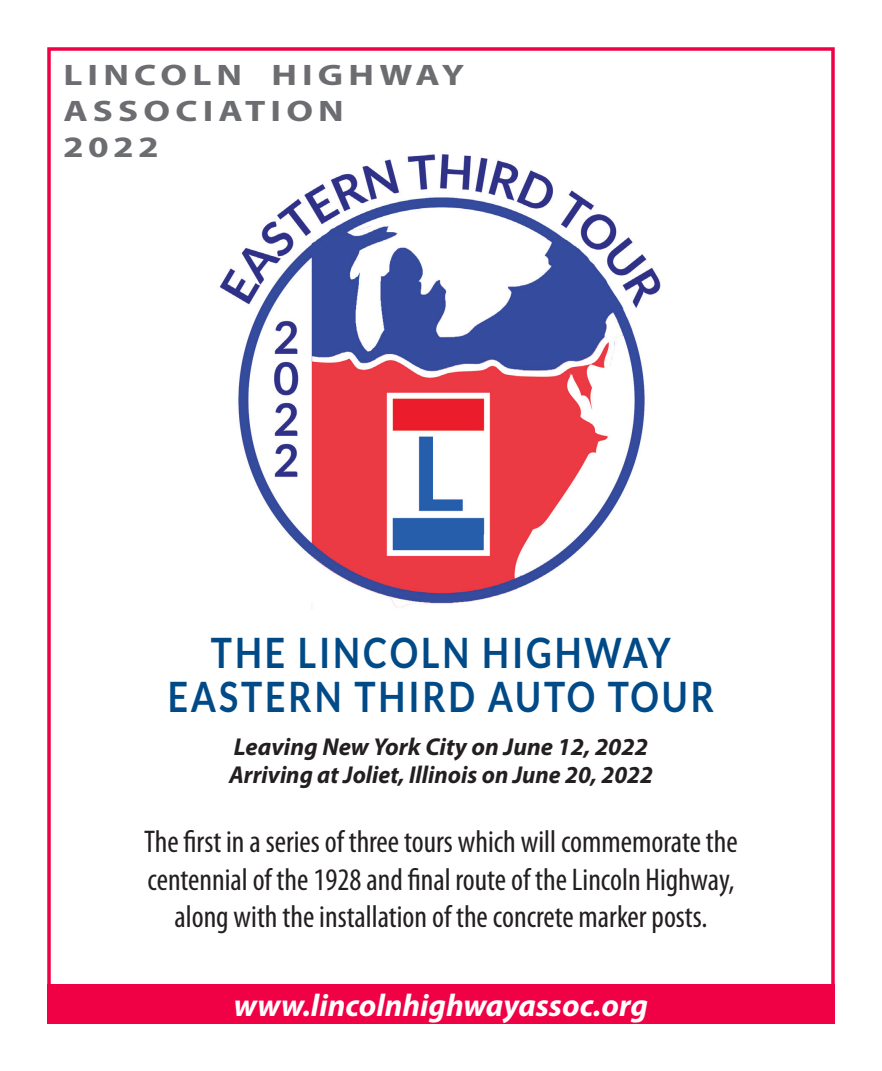
<style>
.page{position:relative;width:882px;height:1071px;background:#fff}
.page>*{position:absolute;margin:0;border:0;box-sizing:border-box;transform-origin:0 0}
.t1{font:700 42px "Lato";letter-spacing:.08em;color:#004a87;scale:.85 1}
.t2{font:condensed 31.5px/37.8px "Myriad Pro";color:#231f20;text-align:center}
.t3{font:italic 700 31.5px "Myriad Pro";color:#fff}
.t4{font:700 29.75px/35.7px "Myriad Pro";letter-spacing:.14em;color:#6c6d70;scale:1.25 1}
.t5{font:italic 700 24.5px/28px "Myriad Pro";color:#231f20}
</style>
<div class="page">
<div style="left:47px;top:984px;width:788px;height:40px;background:#f00044"></div>
<img style="left:219px;top:154px;width:442px;height:456px">
<p class="t4" style="left:63px;top:56px;width:322px">LINCOLN HIGHWAY<br>ASSOCIATION</p>
<p class="t4" style="left:63px;top:128px;width:78px">2022</p>
<p class="t1" style="left:211px;top:629px;width:543px">THE LINCOLN HIGHWAY</p>
<p class="t1" style="left:168px;top:672px;width:644px">EASTERN THIRD AUTO TOUR</p>
<p class="t5" style="left:229px;top:732px;width:425px">Leaving New York City on June 12, 2022<br>Arriving at Joliet, Illinois on June 20, 2022</p>
<p class="t2" style="left:144px;top:822px;width:595px">The first in a series of three tours which will commemorate the centennial of the 1928 and final route of the Lincoln Highway, along with the installation of the concrete marker posts.</p>
<p class="t3" style="left:234px;top:985px;width:416px">www.lincolnhighwayassoc.org</p>
</div>
